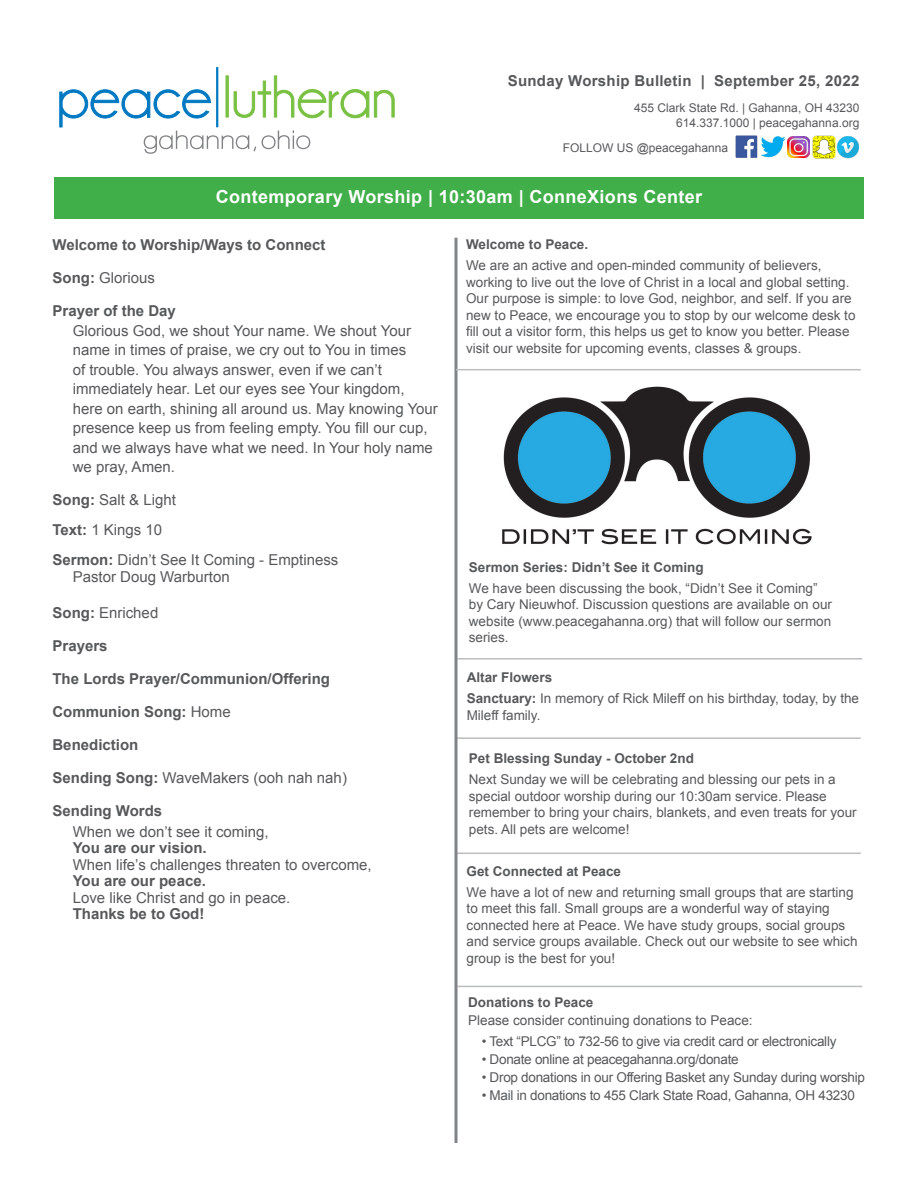
<style>
.page{position:relative;width:918px;height:1188px;background:#fff}
.page>*{position:absolute;margin:0;border:0;box-sizing:border-box;transform-origin:0 0}
.t1{font:700 18px "Arial";letter-spacing:.02em;color:#fff}
.t2{font:15px/19.5px "Arial";color:#57585a}
.t3{font:700 15px "Arial";color:#57585a}
.t4{font:700 15px "Arial";letter-spacing:.02em;color:#57585a}
.t5{font:13.5px/16.5px "Arial";color:#57585a}
.t6{font:13.5px "Arial";letter-spacing:-.02em;color:#57585a}
.t7{font:700 13.5px "Arial";color:#57585a}
.t8{font:12px "Arial";color:#57585a}
.s1{font-weight:700}
.s2{font-weight:400}
</style>
<div class="page">
<img style="left:735px;top:136px;width:51px;height:22px">
<img style="left:812px;top:136px;width:47px;height:22px">
<img style="left:788px;top:136px;width:21px;height:22px">
<hr style="left:216px;top:67px;width:2px;height:60px;background:#0079c2">
<svg style="left:59px;top:75px;width:336px;height:79px"></svg>
<div style="left:55px;top:178px;width:809px;height:41px;background:#40ae49"></div>
<hr style="left:456px;top:737px;width:405px;height:2px;background:#bcbdc0">
<hr style="left:456px;top:853px;width:405px;height:1px;background:#bcbdc0">
<hr style="left:458px;top:658px;width:404px;height:2px;background:#bcbdc0">
<hr style="left:458px;top:986px;width:404px;height:1px;background:#bcbdc0">
<svg style="left:454px;top:238px;width:4px;height:905px;background:#9fa0a2"></svg>
<img style="left:502px;top:386px;width:310px;height:159px">
<hr style="left:456px;top:369px;width:405px;height:1px;background:#bcbdc0">
<p class="t4" style="left:508px;top:70px;width:353px">Sunday Worship Bulletin | September 25, 2022</p>
<p class="t8" style="left:634px;top:100px;width:227px">455 Clark State Rd. | Gahanna, OH 43230</p>
<p class="t8" style="left:676px;top:115px;width:185px">614.337.1000 | peacegahanna.org</p>
<p class="t8" style="left:563px;top:139px;width:167px">FOLLOW US @peacegahanna</p>
<p class="t1" style="left:216px;top:185px;width:488px">Contemporary Worship | 10:30am | ConneXions Center</p>
<p class="t3" style="left:52px;top:235px;width:275px">Welcome to Worship/Ways to Connect</p>
<p class="t2" style="left:52px;top:268px;width:104px"><span class="s1">Song:</span> Glorious</p>
<p class="t3" style="left:52px;top:301px;width:125px">Prayer of the Day</p>
<p class="t2" style="left:73px;top:321px;width:367px">Glorious God, we shout Your name. We shout Your name in times of praise, we cry out to You in times<br>of trouble. You always answer, even if we can’t immediately hear. Let our eyes see Your kingdom, here on earth, shining all around us. May knowing Your presence keep us from feeling empty. You fill our cup, and we always have what we need. In Your holy name we pray, Amen.</p>
<p class="t2" style="left:52px;top:490px;width:125px"><span class="s1">Song:</span> Salt &amp; Light</p>
<p class="t2" style="left:52px;top:520px;width:111px"><span class="s1">Text:</span> 1 Kings 10</p>
<p class="t2" style="left:52px;top:550px;width:287px"><span class="s1">Sermon:</span> Didn’t See It Coming - Emptiness</p>
<p class="t2" style="left:73px;top:567px;width:159px">Pastor Doug Warburton</p>
<p class="t2" style="left:52px;top:603px;width:107px"><span class="s1">Song:</span> Enriched</p>
<p class="t3" style="left:52px;top:635px;width:57px">Prayers</p>
<p class="t3" style="left:52px;top:668px;width:279px">The Lords Prayer/Communion/Offering</p>
<p class="t3" style="left:52px;top:701px;width:180px">Communion Song: <span class="s2">Home</span></p>
<p class="t3" style="left:52px;top:734px;width:87px">Benediction</p>
<p class="t2" style="left:52px;top:768px;width:296px"><span class="s1">Sending Song:</span> WaveMakers (ooh nah nah)</p>
<p class="t3" style="left:52px;top:800px;width:111px">Sending Words</p>
<p class="t2" style="left:73px;top:822px;width:197px">When we don’t see it coming,</p>
<p class="t3" style="left:73px;top:838px;width:135px">You are our vision.</p>
<p class="t2" style="left:73px;top:855px;width:301px">When life’s challenges threaten to overcome,</p>
<p class="t3" style="left:73px;top:871px;width:135px">You are our peace.</p>
<p class="t2" style="left:73px;top:888px;width:219px">Love like Christ and go in peace.</p>
<p class="t3" style="left:73px;top:904px;width:133px">Thanks be to God!</p>
<p class="t7" style="left:466px;top:235px;width:124px">Welcome to Peace.</p>
<p class="t5" style="left:466px;top:257px;width:391px">We are an active and open-minded community of believers, working to live out the love of Christ in a local and global setting.<br>Our purpose is simple: to love God, neighbor, and self. If you are new to Peace, we encourage you to stop by our welcome desk to fill out a visitor form, this helps us get to know you better. Please visit our website for upcoming events, classes &amp; groups.</p>
<p class="t7" style="left:469px;top:558px;width:236px">Sermon Series: Didn’t See it Coming</p>
<p class="t5" style="left:469px;top:580px;width:365px">We have been discussing the book, “Didn’t See it Coming” by Cary Nieuwhof. Discussion questions are available on our website (www.peacegahanna.org) that will follow our sermon series.</p>
<p class="t7" style="left:467px;top:669px;width:87px">Altar Flowers</p>
<p class="t5" style="left:467px;top:690px;width:394px"><span class="s1">Sanctuary:</span> In memory of Rick Mileff on his birthday, today, by the<br>Mileff family.</p>
<p class="t7" style="left:469px;top:749px;width:227px">Pet Blessing Sunday - October 2nd</p>
<p class="t5" style="left:469px;top:771px;width:389px">Next Sunday we will be celebrating and blessing our pets in a special outdoor worship during our 10:30am service. Please remember to bring your chairs, blankets, and even treats for your pets. All pets are welcome!</p>
<p class="t7" style="left:467px;top:862px;width:156px">Get Connected at Peace</p>
<p class="t5" style="left:467px;top:884px;width:392px">We have a lot of new and returning small groups that are starting to meet this fall. Small groups are a wonderful way of staying connected here at Peace. We have study groups, social groups and service groups available. Check out our website to see which group is the best for you!</p>
<p class="t7" style="left:468px;top:993px;width:127px">Donations to Peace</p>
<p class="t5" style="left:468px;top:1012px;width:286px">Please consider continuing donations to Peace:</p>
<p class="t6" style="left:482px;top:1032px;width:356px">• Text “PLCG” to 732-56 to give via credit card or electronically</p>
<p class="t6" style="left:482px;top:1050px;width:259px">• Donate online at peacegahanna.org/donate</p>
<p class="t6" style="left:482px;top:1068px;width:385px">• Drop donations in our Offering Basket any Sunday during worship</p>
<p class="t6" style="left:482px;top:1086px;width:375px">• Mail in donations to 455 Clark State Road, Gahanna, OH 43230</p>
</div>
